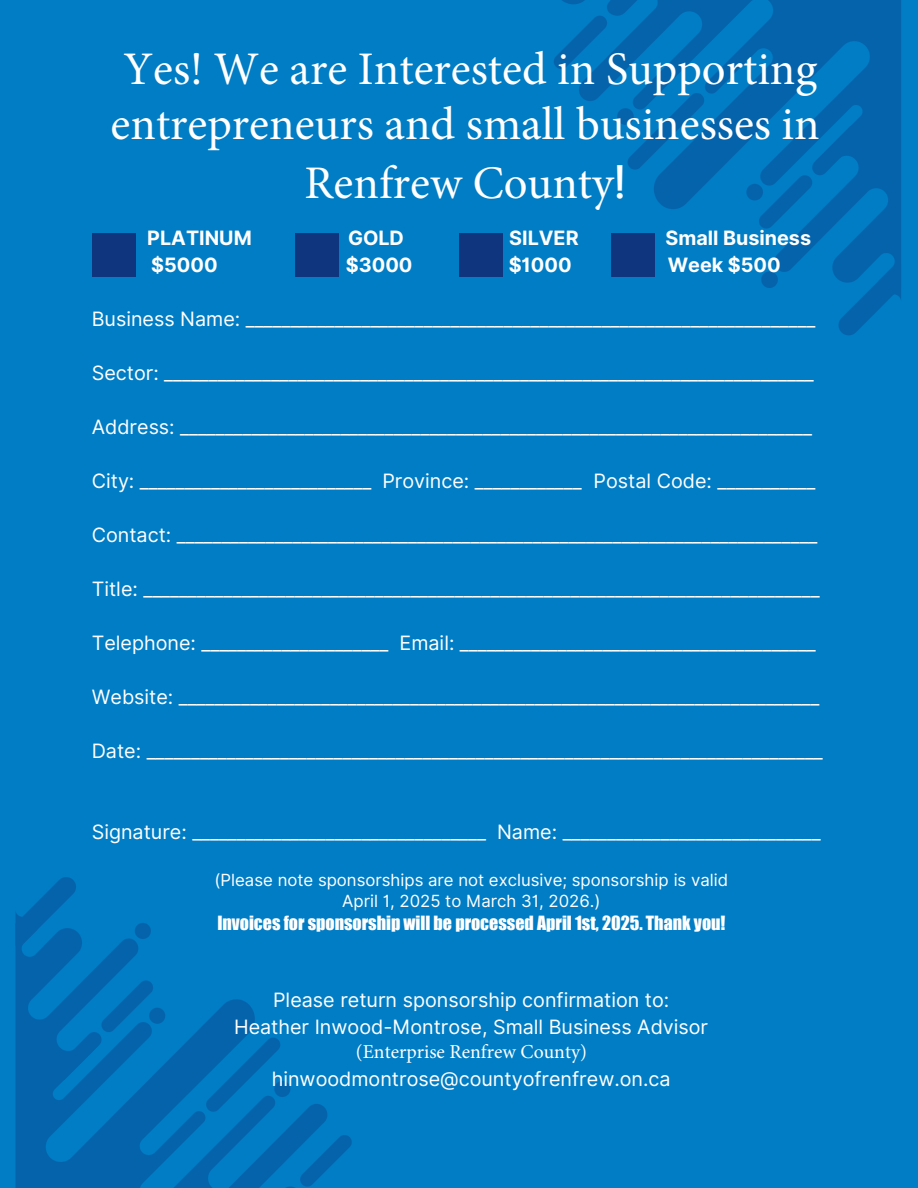
<style>
.page{position:relative;width:918px;height:1188px;background:#007dc5}
.page>*{position:absolute;margin:0;border:0;box-sizing:border-box;transform-origin:0 0}
.t1{font:46.8px/57px "Minion Pro";color:#fff;text-align:center}
.t2{font:19.8px/27.5px "Inter";color:#fff;text-align:center}
.t3{font:700 19.8px "Inter";color:#fff}
.t4{font:18px "Impact";color:#fff}
.t5{font:16.8px/21.1px "Inter";color:#fff;text-align:center}
.s1{font-family:"Kollektif"}
.s2{font-family:"Minion Pro"}
</style>
<div class="page">
<svg style="left:562px;top:0;width:339px;height:280px"></svg>
<svg style="left:839px;top:264px;width:62px;height:71px"></svg>
<svg style="left:761px;top:271px;width:17px;height:17px"></svg>
<svg style="left:617px;top:90px;width:90px;height:83px"></svg>
<svg style="left:554px;top:13px;width:56px;height:59px"></svg>
<svg style="left:746px;top:125px;width:116px;height:107px"></svg>
<svg style="left:15px;top:931px;width:312px;height:257px"></svg>
<svg style="left:15px;top:877px;width:61px;height:69px"></svg>
<svg style="left:135px;top:923px;width:16px;height:16px"></svg>
<svg style="left:203px;top:1035px;width:87px;height:80px"></svg>
<svg style="left:297px;top:1132px;width:55px;height:56px"></svg>
<svg style="left:53px;top:978px;width:112px;height:103px"></svg>
<div style="left:611px;top:233px;width:43px;height:43px;background:#10357f"></div>
<div style="left:459px;top:233px;width:43px;height:43px;background:#10357f"></div>
<div style="left:295px;top:233px;width:44px;height:43px;background:#10357f"></div>
<div style="left:92px;top:233px;width:43px;height:43px;background:#10357f"></div>
<h3 class="t1" style="left:111px;top:41px;width:711px">Yes! We are Interested in Supporting entrepreneurs and small businesses in<br>Renfrew County<span class="s1">!</span></h3>
<p class="t3" style="left:147px;top:226px;width:106px">PLATINUM</p>
<p class="t3" style="left:348px;top:226px;width:57px">GOLD</p>
<p class="t3" style="left:509px;top:226px;width:71px">SILVER</p>
<p class="t3" style="left:666px;top:226px;width:147px">Small Business</p>
<p class="t3" style="left:151px;top:253px;width:68px">$5000</p>
<p class="t3" style="left:346px;top:253px;width:68px">$3000</p>
<p class="t3" style="left:509px;top:253px;width:65px">$1000</p>
<p class="t3" style="left:668px;top:253px;width:114px">Week $500</p>
<h1 class="t2" style="left:92px;top:305px;width:725px">Business Name: ________________________________________________________________</h1>
<h2 class="t2" style="left:92px;top:359px;width:724px">Sector: _________________________________________________________________________</h2>
<h3 class="t2" style="left:92px;top:413px;width:722px">Address: _______________________________________________________________________</h3>
<h3 class="t2" style="left:92px;top:467px;width:725px">City: __________________________ Province: ____________ Postal Code: ___________</h3>
<h3 class="t2" style="left:92px;top:521px;width:727px">Contact: ________________________________________________________________________</h3>
<h3 class="t2" style="left:92px;top:575px;width:729px">Title: ____________________________________________________________________________</h3>
<h3 class="t2" style="left:92px;top:629px;width:726px">Telephone: _____________________ Email: ________________________________________</h3>
<h3 class="t2" style="left:92px;top:683px;width:729px">Website: ________________________________________________________________________</h3>
<h3 class="t2" style="left:92px;top:737px;width:733px">Date: ____________________________________________________________________________</h3>
<h3 class="t2" style="left:92px;top:818px;width:730px">Signature: _________________________________ Name: _____________________________</h3>
<p class="t5" style="left:215px;top:869px;width:515px">(Please note sponsorships are not exclusive; sponsorship is valid<br>April 1, 2025 to March 31, 2026.)</p>
<p class="t4" style="left:217px;top:909px;width:510px">Invoices for sponsorship will be processed April 1st, 2025. Thank you!</p>
<p class="t2" style="left:234px;top:986px;width:476px">Please return sponsorship confirmation to:<br>Heather Inwood-Montrose, Small Business Advisor</p>
<p class="t2" style="left:272px;top:1037px;width:400px"><span class="s2">(Enterprise Renfrew County) </span>hinwoodmontrose@countyofrenfrew.on.ca</p>
</div>
